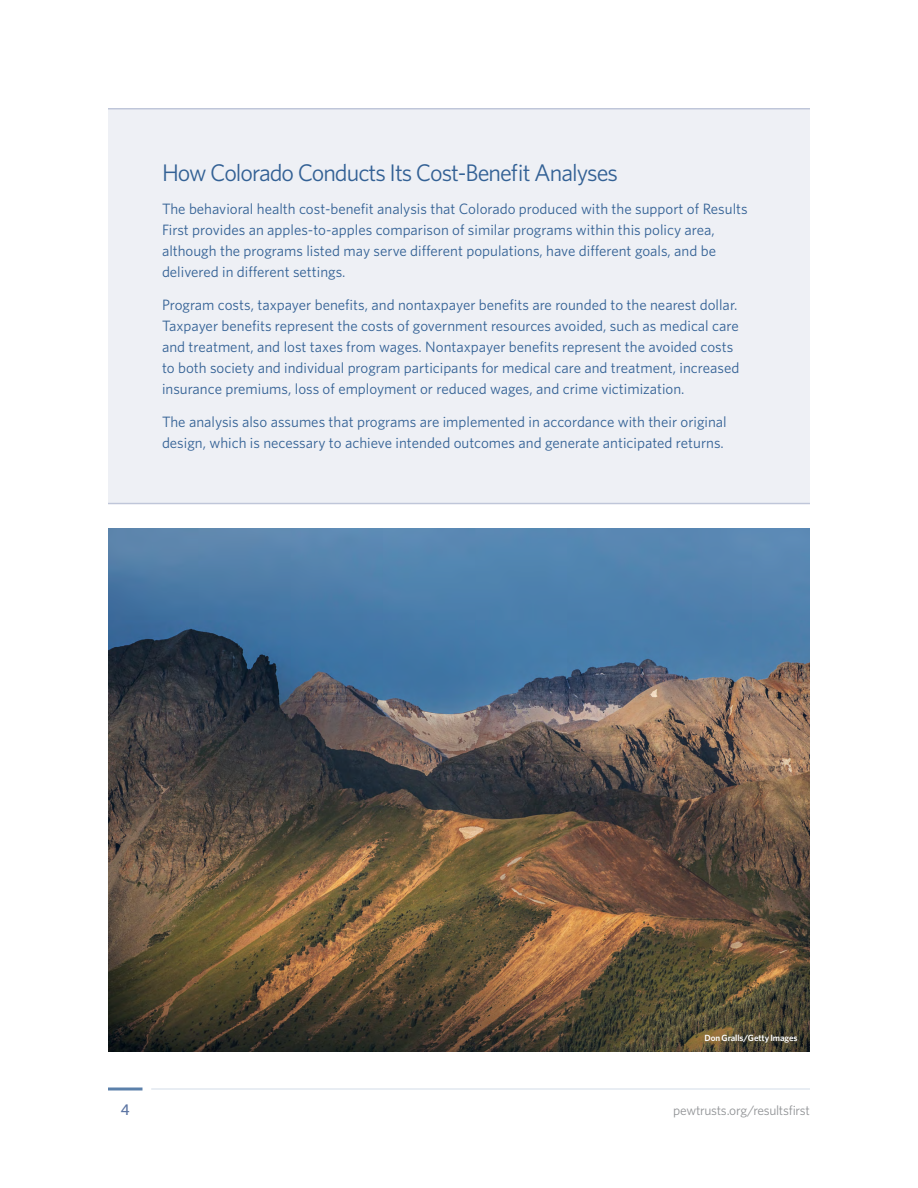
<style>
.page{position:relative;width:918px;height:1188px;background:#fff}
.page>*{position:absolute;margin:0;border:0;box-sizing:border-box;transform-origin:0 0}
.t1{font:24px "Whitney";letter-spacing:-.04em;color:#336195}
.t2{font:15px/21px "Whitney";color:#336195}
.t3{font:15px "Museo Slab 500";color:#5c75a3}
.t4{font:13.5px "Whitney";letter-spacing:-.025em;color:#939598}
.t5{font:600 9px "Whitney";letter-spacing:-.01em;color:#fff}
</style>
<div class="page">
<hr style="left:151px;top:1088px;width:659px;height:2px;background:#336195">
<hr style="left:108px;top:1088px;width:34px;height:2px;background:#336195">
<div style="left:108px;top:108px;width:702px;height:396px;background:#eef0f5"></div>
<hr style="left:108px;top:108px;width:702px;height:2px;background:#919dbe">
<hr style="left:108px;top:503px;width:702px;height:1px;background:#919dbe">
<img style="left:108px;top:529px;width:702px;height:522px">
<h1 class="t1" style="left:162px;top:157px;width:458px">How Colorado Conducts Its Cost-Benefit Analyses</h1>
<p class="t2" style="left:162px;top:198px;width:587px">The behavioral health cost-benefit analysis that Colorado produced with the support of Results First provides an apples-to-apples comparison of similar programs within this policy area, although the programs listed may serve different populations, have different goals, and be delivered in different settings.</p>
<p class="t2" style="left:162px;top:294px;width:579px">Program costs, taxpayer benefits, and nontaxpayer benefits are rounded to the nearest dollar.<br>Taxpayer benefits represent the costs of government resources avoided, such as medical care and treatment, and lost taxes from wages. Nontaxpayer benefits represent the avoided costs to both society and individual program participants for medical care and treatment, increased insurance premiums, loss of employment or reduced wages, and crime victimization.</p>
<p class="t2" style="left:162px;top:411px;width:566px">The analysis also assumes that programs are implemented in accordance with their original design, which is necessary to achieve intended outcomes and generate anticipated returns.</p>
<p class="t5" style="left:705px;top:1032px;width:95px">Don Gralls/Getty Images</p>
<p class="t3" style="left:121px;top:1101px;width:10px">4</p>
<p class="t4" style="left:673px;top:1101px;width:138px">pewtrusts.org/resultsfirst</p>
</div>
